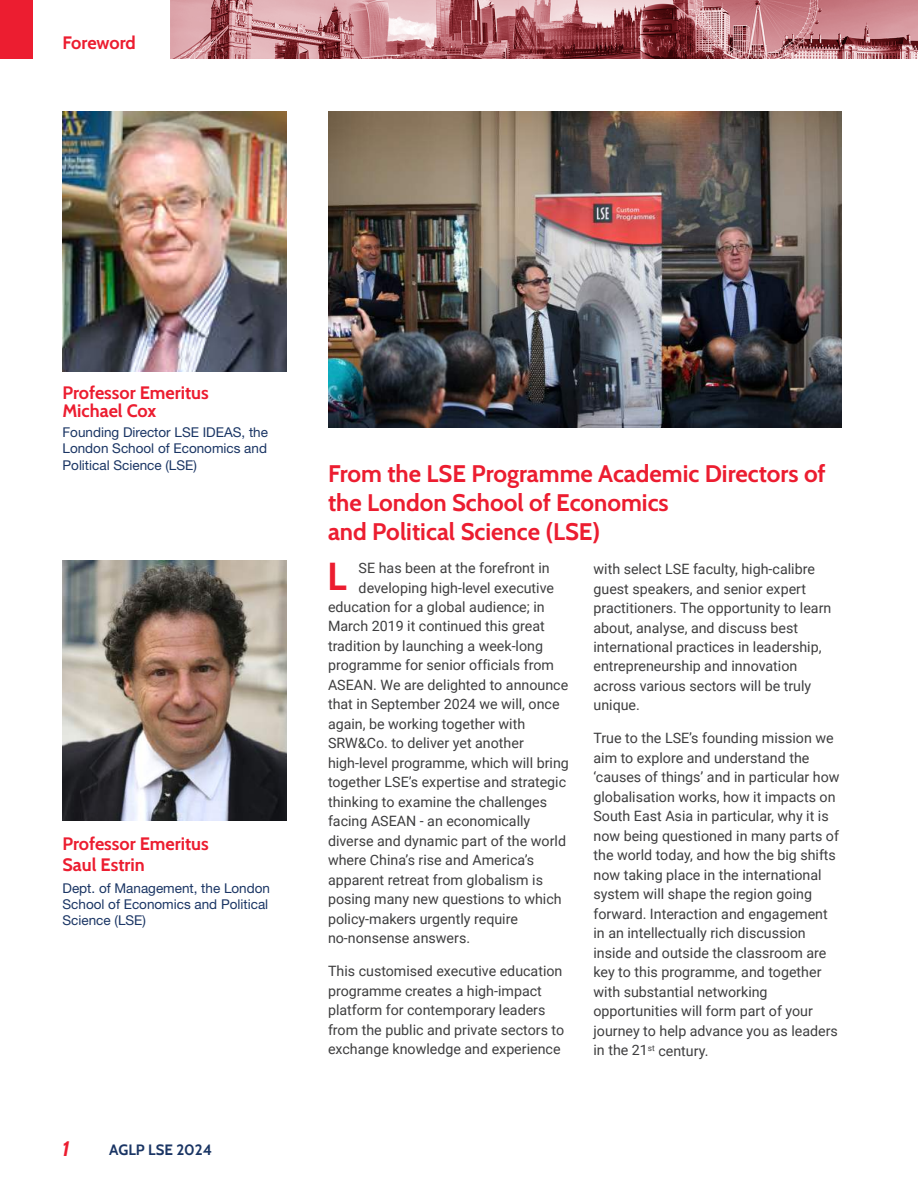
<style>
.page{position:relative;width:918px;height:1188px;background:#fff}
.page>*{position:absolute;margin:0;border:0;box-sizing:border-box;transform-origin:0 0}
.t1{font:39px "Cabin";color:#ec1d30}
.t2{font:24px/28.8px "Cabin";color:#ec1d30}
.t3{font:italic 21px "Cabin";color:#ec1d30}
.t4{font:18px/18px "Cabin";color:#ec1d30}
.t5{font:15px "Cabin";color:#1a3564}
.t6{font:14.25px/19.5px "Roboto";color:#3e3e3f}
.t7{font:13.5px/16.2px "Helvetica Neue LT Std";color:#1a3564;text-align:justify}
</style>
<div class="page">
<div style="left:0;top:0;width:32px;height:58px;background:#ec1d30"></div>
<img style="left:63px;top:112px;width:223px;height:260px">
<img style="left:63px;top:560px;width:223px;height:260px">
<img style="left:170px;top:0;width:748px;height:58px">
<img style="left:328px;top:112px;width:514px;height:316px">
<p class="t4" style="left:62px;top:33px;width:75px">Foreword</p>
<p class="t4" style="left:63px;top:383px;width:148px">Professor Emeritus<br>Michael Cox</p>
<p class="t7" style="left:63px;top:424px;width:207px">Founding Director LSE IDEAS, the London School of Economics and Political Science (LSE)</p>
<p class="t4" style="left:63px;top:831px;width:148px;line-height:21.6px">Professor Emeritus<br>Saul Estrin</p>
<p class="t7" style="left:63px;top:880px;width:209px;text-align:left">Dept. of Management, the London<br>School of Economics and Political<br>Science (LSE)</p>
<h3 class="t3" style="left:63px;top:1132px;width:9px">1</h3>
<p class="t5" style="left:109px;top:1138px;width:104px">AGLP LSE 2024</p>
<h2 class="t2" style="left:328px;top:458px;width:499px">From the LSE Programme Academic Directors of the London School of Economics<br>and Political Science (LSE)</h2>
<p class="t6" style="left:359px;top:558px;width:193px">SE has been at the forefront in</p>
<p class="t6" style="left:359px;top:577px;width:197px">developing high-level executive</p>
<p class="t6" style="left:328px;top:597px;width:218px">education for a global audience; in</p>
<p class="t6" style="left:328px;top:616px;width:218px">March 2019 it continued this great</p>
<p class="t6" style="left:328px;top:636px;width:217px">tradition by launching a week-long</p>
<p class="t6" style="left:328px;top:655px;width:227px">programme for senior officials from</p>
<p class="t6" style="left:328px;top:675px;width:242px">ASEAN. We are delighted to announce</p>
<p class="t6" style="left:328px;top:694px;width:233px">that in September 2024 we will, once</p>
<p class="t6" style="left:328px;top:714px;width:199px">again, be working together with</p>
<p class="t6" style="left:328px;top:733px;width:197px">SRW&amp;Co. to deliver yet another</p>
<p class="t6" style="left:328px;top:753px;width:242px">high-level programme, which will bring</p>
<p class="t6" style="left:328px;top:772px;width:240px">together LSE’s expertise and strategic</p>
<p class="t6" style="left:328px;top:792px;width:221px">thinking to examine the challenges</p>
<p class="t6" style="left:328px;top:811px;width:204px">facing ASEAN - an economically</p>
<p class="t6" style="left:328px;top:831px;width:240px">diverse and dynamic part of the world</p>
<p class="t6" style="left:328px;top:850px;width:208px">where China’s rise and America’s</p>
<p class="t6" style="left:328px;top:870px;width:217px">apparent retreat from globalism is</p>
<p class="t6" style="left:328px;top:889px;width:235px">posing many new questions to which</p>
<p class="t6" style="left:328px;top:909px;width:191px">policy-makers urgently require</p>
<p class="t6" style="left:328px;top:928px;width:144px">no-nonsense answers.</p>
<p class="t6" style="left:328px;top:961px;width:238px">This customised executive education programme creates a high-impact platform for contemporary leaders from the public and private sectors to exchange knowledge and experience</p>
<h1 class="t1" style="left:327px;top:546px;width:21px">L</h1>
<p class="t6" style="left:594px;top:559px;width:239px">with select LSE faculty, high-calibre guest speakers, and senior expert practitioners. The opportunity to learn about, analyse, and discuss best international practices in leadership, entrepreneurship and innovation across various sectors will be truly unique.</p>
<p class="t6" style="left:594px;top:728px;width:248px">True to the LSE’s founding mission we aim to explore and understand the ‘causes of things’ and in particular how globalisation works, how it impacts on South East Asia in particular, why it is now being questioned in many parts of the world today, and how the big shifts now taking place in the international system will shape the region going forward. Interaction and engagement in an intellectually rich discussion inside and outside the classroom are key to this programme, and together with substantial networking opportunities will form part of your journey to help advance you as leaders in the 21<sup>st</sup> century.</p>
</div>
